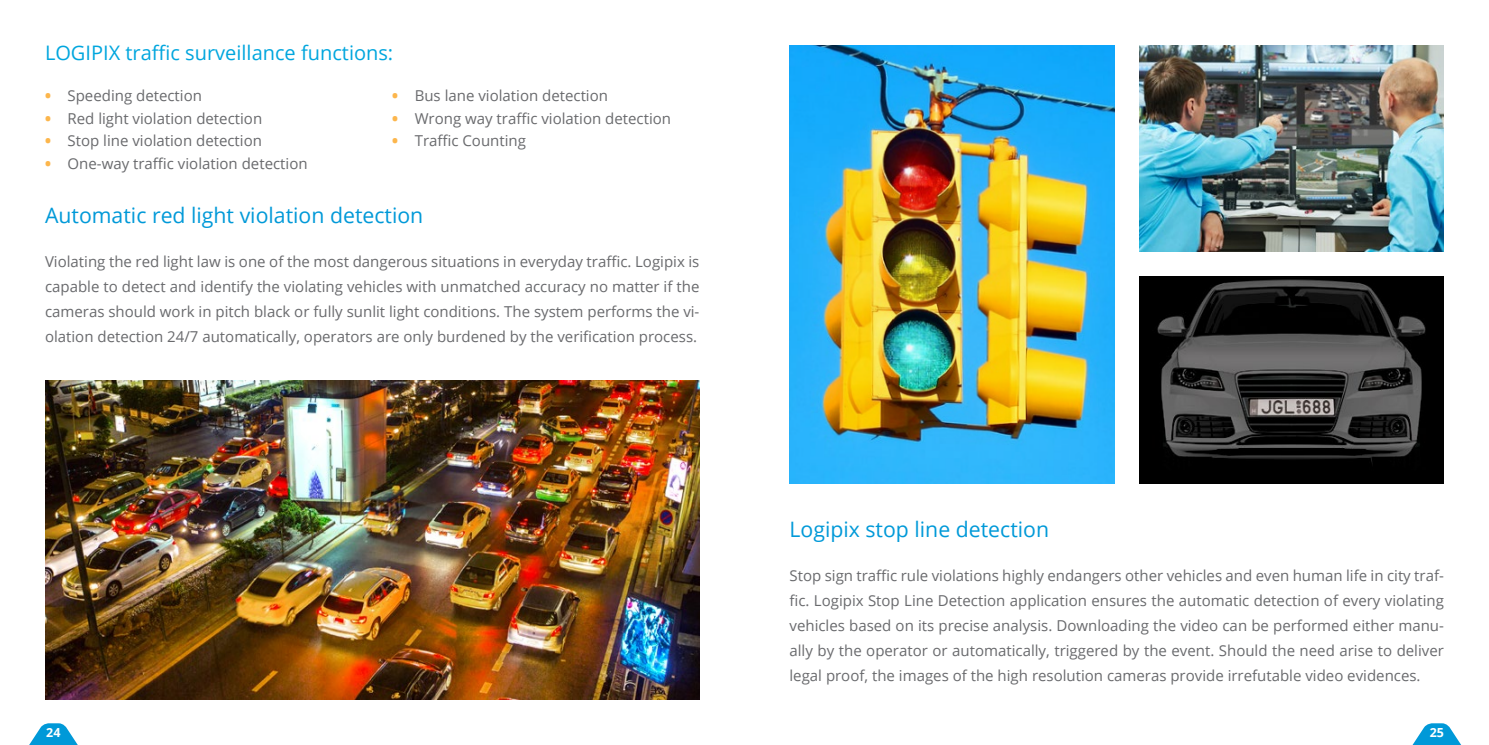
<style>
.page{position:relative;width:1489px;height:745px;background:#fff}
.page>*{position:absolute;margin:0;border:0;box-sizing:border-box;transform-origin:0 0}
.t1{font:21.25px "Open Sans";color:#0099d8}
.t2{font:20px "Open Sans";color:#00a6de}
.t3{font:15px/25px "Open Sans";color:#696a6d;text-align:justify}
.t4{font:700 12.5px "Open Sans";color:#fff}
.s1{font-weight:800;color:#fcb64c}
</style>
<div class="page">
<svg style="left:30px;top:723px;width:47px;height:21px"></svg>
<svg style="left:1413px;top:723px;width:48px;height:21px"></svg>
<img style="left:45px;top:380px;width:654px;height:319px">
<img style="left:789px;top:45px;width:325px;height:438px">
<img style="left:1139px;top:45px;width:304px;height:207px">
<img style="left:1139px;top:277px;width:304px;height:206px">
<h2 class="t2" style="left:45px;top:39px;width:350px">LOGIPIX traffic surveillance functions:</h2>
<p class="t3" style="left:45px;top:83px;width:158px"><span class="s1">•</span> Speeding detection</p>
<p class="t3" style="left:45px;top:105px;width:219px"><span class="s1">•</span> Red light violation detection</p>
<p class="t3" style="left:45px;top:128px;width:218px"><span class="s1">•</span> Stop line violation detection</p>
<p class="t3" style="left:45px;top:150px;width:264px"><span class="s1">•</span> One-way traffic violation detection</p>
<p class="t3" style="left:392px;top:83px;width:217px"><span class="s1">•</span> Bus lane violation detection</p>
<p class="t3" style="left:392px;top:105px;width:280px"><span class="s1">•</span> Wrong way traffic violation detection</p>
<p class="t3" style="left:392px;top:128px;width:135px"><span class="s1">•</span> Traffic Counting</p>
<h1 class="t1" style="left:45px;top:200px;width:380px">Automatic red light violation detection</h1>
<p class="t3" style="left:45px;top:248px;width:656px">Violating the red light law is one of the most dangerous situations in everyday traffic. Logipix is capable to detect and identify the violating vehicles with unmatched accuracy no matter if the cameras should work in pitch black or fully sunlit light conditions. The system performs the vi&shy;olation detection 24/7 automatically, operators are only burdened by the verification process.</p>
<h1 class="t1" style="left:789px;top:514px;width:261px">Logipix stop line detection</h1>
<p class="t3" style="left:789px;top:561px;width:656px">Stop sign traffic rule violations highly endangers other vehicles and even human life in city traf&shy;fic. Logipix Stop Line Detection application ensures the automatic detection of every violating vehicles based on its precise analysis. Downloading the video can be performed either manu&shy;ally by the operator or automatically, triggered by the event. Should the need arise to deliver legal proof, the images of the high resolution cameras provide irrefutable video evidences.</p>
<p class="t4" style="left:46px;top:723px;width:16px">24</p>
<p class="t4" style="left:1429px;top:723px;width:16px">25</p>
</div>
